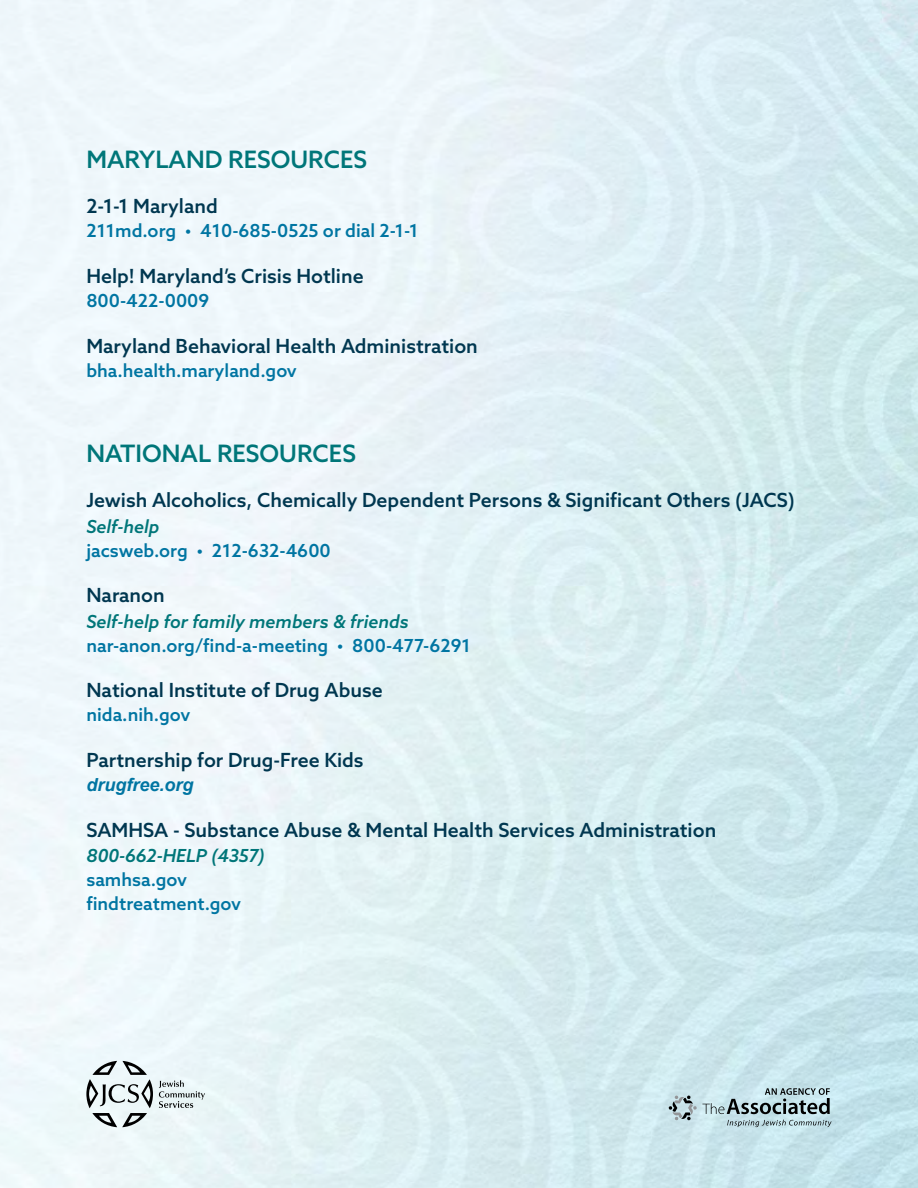
<style>
.page{position:relative;width:918px;height:1188px;background:#fff}
.page>*{position:absolute;margin:0;border:0;box-sizing:border-box;transform-origin:0 0}
.MAIN_HEADING{font:500 24px "Azo Sans";color:#007679}
.Organization{font:500 19.5px "Azo Sans";color:#003750}
.Contact_Info{font:500 18px "Azo Sans";color:#0075a2}
.Italicized{font:italic 500 18px "Azo Sans";color:#007679}
.Contact_Info-2{font:italic 700 18px "Arial";color:#0075a2}
</style>
<div class="page">
<svg style="left:159px;top:1080px;width:46px;height:28px"></svg>
<svg style="left:86px;top:1061px;width:67px;height:66px"></svg>
<svg style="left:669px;top:1088px;width:163px;height:39px;background:#a6bdc3"></svg>
<p class="MAIN_HEADING" style="left:86px;top:143px;width:282px">MARYLAND RESOURCES</p>
<p class="Organization" style="left:86px;top:194px;width:133px">2-1-1 Maryland</p>
<p class="Contact_Info" style="left:86px;top:219px;width:334px">211md.org • 410-685-0525 or dial 2-1-1</p>
<p class="Organization" style="left:86px;top:263px;width:279px">Help! Maryland’s Crisis Hotline</p>
<p class="Contact_Info" style="left:86px;top:289px;width:124px">800-422-0009</p>
<p class="Organization" style="left:86px;top:333px;width:393px">Maryland Behavioral Health Administration</p>
<p class="Contact_Info" style="left:86px;top:358px;width:212px">bha.health.maryland.gov</p>
<p class="MAIN_HEADING" style="left:86px;top:437px;width:271px">NATIONAL RESOURCES</p>
<p class="Organization" style="left:86px;top:487px;width:710px">Jewish Alcoholics, Chemically Dependent Persons &amp; Significant Others (JACS)</p>
<p class="Italicized" style="left:86px;top:514px;width:75px">Self-help</p>
<p class="Contact_Info" style="left:86px;top:538px;width:246px">jacsweb.org • 212-632-4600</p>
<p class="Organization" style="left:86px;top:582px;width:80px">Naranon</p>
<p class="Italicized" style="left:86px;top:609px;width:324px">Self-help for family members &amp; friends</p>
<p class="Contact_Info" style="left:86px;top:633px;width:386px">nar-anon.org/find-a-meeting • 800-477-6291</p>
<p class="Organization" style="left:86px;top:678px;width:298px">National Institute of Drug Abuse</p>
<p class="Contact_Info" style="left:86px;top:703px;width:105px">nida.nih.gov</p>
<p class="Organization" style="left:86px;top:747px;width:279px">Partnership for Drug-Free Kids</p>
<p class="Contact_Info-2" style="left:86px;top:773px;width:109px">drugfree.org</p>
<p class="Organization" style="left:86px;top:817px;width:631px">SAMHSA - Substance Abuse &amp; Mental Health Services Administration</p>
<p class="Italicized" style="left:86px;top:844px;width:180px">800-662-HELP (4357)</p>
<p class="Contact_Info" style="left:86px;top:868px;width:102px">samhsa.gov</p>
<p class="Contact_Info" style="left:86px;top:892px;width:156px">findtreatment.gov</p>
</div>
